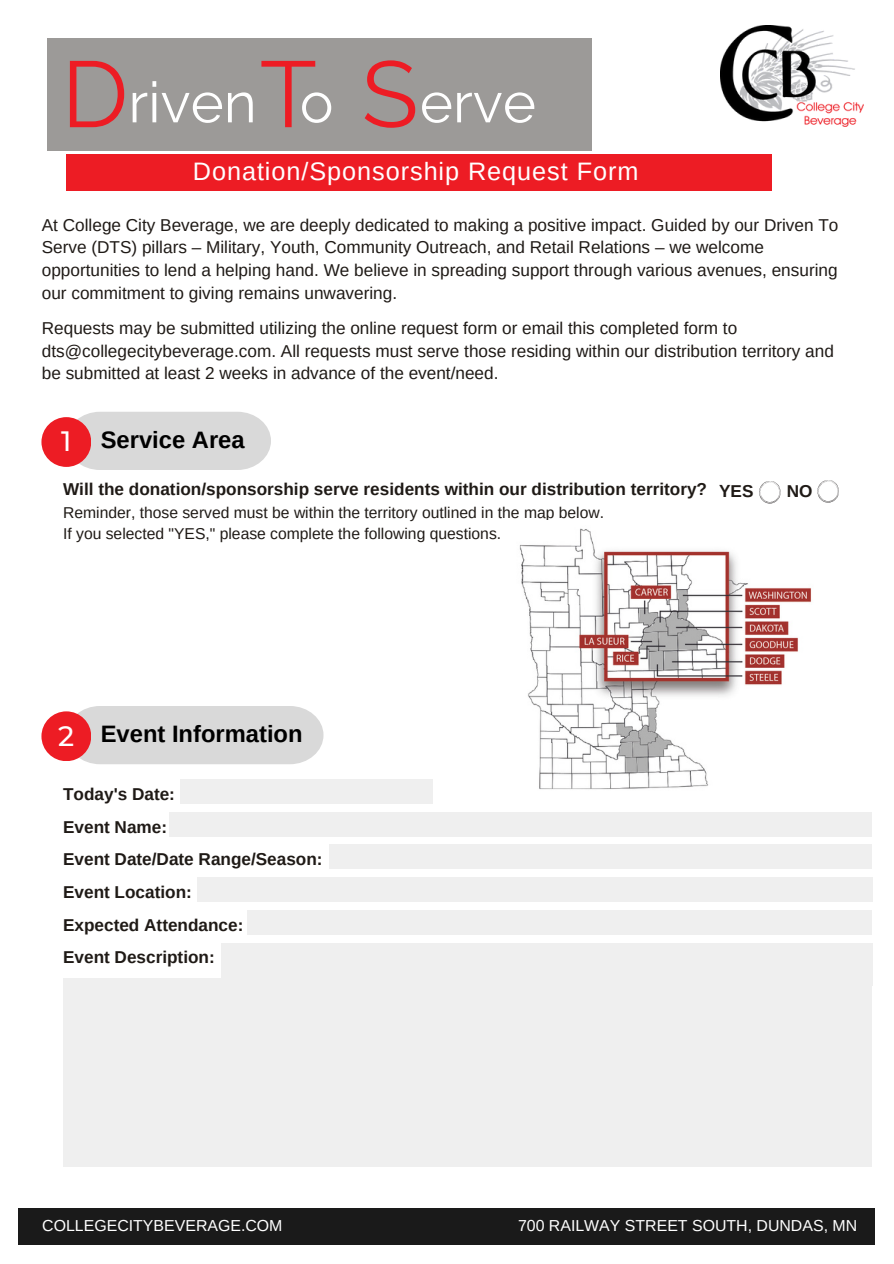
<style>
.page{position:relative;width:894px;height:1264px;background:#fff}
.page>*{position:absolute;margin:0;border:0;box-sizing:border-box;transform-origin:0 0}
.t1{font:93.3px "Raleway";color:#ed1c24}
.t2{font:56.4px "Raleway";color:#fff}
.t3{font:500 27.9px "Montserrat";color:#fff}
.t4{font:25.2px "Arimo";letter-spacing:.035em;color:#fff}
.t5{font:700 23.7px "Arimo";color:#000}
.t6{font:17.1px/22.6px "Arimo";color:#1f1a16}
.t7{font:700 17.1px/32.7px "Arimo";color:#1f1a16}
.t8{font:15.9px "Arimo";color:#fff}
.t9{font:15.6px "Arimo";color:#1f1a16}
</style>
<div class="page">
<div style="left:66px;top:154px;width:705px;height:36px;background:#ed1c24"></div>
<div style="left:47px;top:39px;width:544px;height:112px;background:#9c9a98"></div>
<div style="left:18px;top:1208px;width:856px;height:36px;background:#1a1a1a"></div>
<div style="left:71px;top:412px;width:200px;height:58px;background:#d9d9d9"></div>
<div style="left:41px;top:417px;width:50px;height:50px;background:#ed1c24;border-radius:50%"></div>
<svg style="left:759px;top:481px;width:21px;height:22px"></svg>
<svg style="left:817px;top:480px;width:21px;height:22px"></svg>
<div style="left:71px;top:706px;width:252px;height:58px;background:#d9d9d9"></div>
<div style="left:41px;top:711px;width:50px;height:50px;background:#ed1c24;border-radius:50%"></div>
<div style="left:180px;top:778px;width:253px;height:25px;background:#efefef"></div>
<div style="left:169px;top:811px;width:703px;height:25px;background:#efefef"></div>
<div style="left:329px;top:844px;width:542px;height:25px;background:#efefef"></div>
<div style="left:197px;top:877px;width:675px;height:25px;background:#efefef"></div>
<div style="left:247px;top:910px;width:624px;height:24px;background:#efefef"></div>
<div style="left:221px;top:942px;width:651px;height:43px;background:#efefef"></div>
<div style="left:63px;top:977px;width:808px;height:189px;background:#efefef"></div>
<img style="left:720px;top:26px;width:143px;height:100px">
<img style="left:519px;top:528px;width:293px;height:262px">
<p class="t1" style="left:62px;top:39px;width:68px">D</p>
<p class="t1" style="left:361px;top:39px;width:58px">S</p>
<h4 class="t1" style="left:260px;top:39px;width:58px">T</h4>
<p class="t2" style="left:128px;top:69px;width:130px">riven</p>
<p class="t2" style="left:419px;top:69px;width:118px">erve</p>
<p class="t4" style="left:193px;top:157px;width:447px">Donation/Sponsorship Request Form</p>
<p class="t2" style="left:300px;top:69px;width:35px">o</p>
<h2 class="t6" style="left:42px;top:213px;width:798px">At College City Beverage, we are deeply dedicated to making a positive impact. Guided by our Driven To Serve (DTS) pillars – Military, Youth, Community Outreach, and Retail Relations – we welcome opportunities to lend a helping hand. We believe in spreading support through various avenues, ensuring our commitment to giving remains unwavering.</h2>
<p class="t6" style="left:42px;top:317px;width:793px">Requests may be submitted utilizing the online request form or email this completed form to dts@collegecitybeverage.com. All requests must serve those residing within our distribution territory and be submitted at least 2 weeks in advance of the event/need.</p>
<p class="t3" style="left:61px;top:424px;width:12px">1</p>
<p class="t5" style="left:101px;top:427px;width:145px">Service Area</p>
<p class="t7" style="left:63px;top:473px;width:645px">Will the donation/sponsorship serve residents within our distribution territory?</p>
<h1 class="t9" style="left:63px;top:503px;width:542px">Reminder, those served must be within the territory outlined in the map below.</h1>
<p class="t9" style="left:63px;top:525px;width:439px">If you selected "YES," please complete the following questions.</p>
<h3 class="t7" style="left:719px;top:475px;width:36px">YES</h3>
<h3 class="t7" style="left:786px;top:475px;width:27px">NO</h3>
<h6 class="t3" style="left:58px;top:718px;width:18px">2</h6>
<h2 class="t5" style="left:101px;top:721px;width:203px">Event Information</h2>
<p class="t7" style="left:63px;top:777px;width:261px">Today's Date:<br>Event Name:<br>Event Date/Date Range/Season:<br>Event Location:<br>Expected Attendance:<br>Event Description:</p>
<p class="t8" style="left:42px;top:1216px;width:242px">COLLEGECITYBEVERAGE.COM</p>
<p class="t8" style="left:518px;top:1216px;width:340px">700 RAILWAY STREET SOUTH, DUNDAS, MN</p>
</div>
